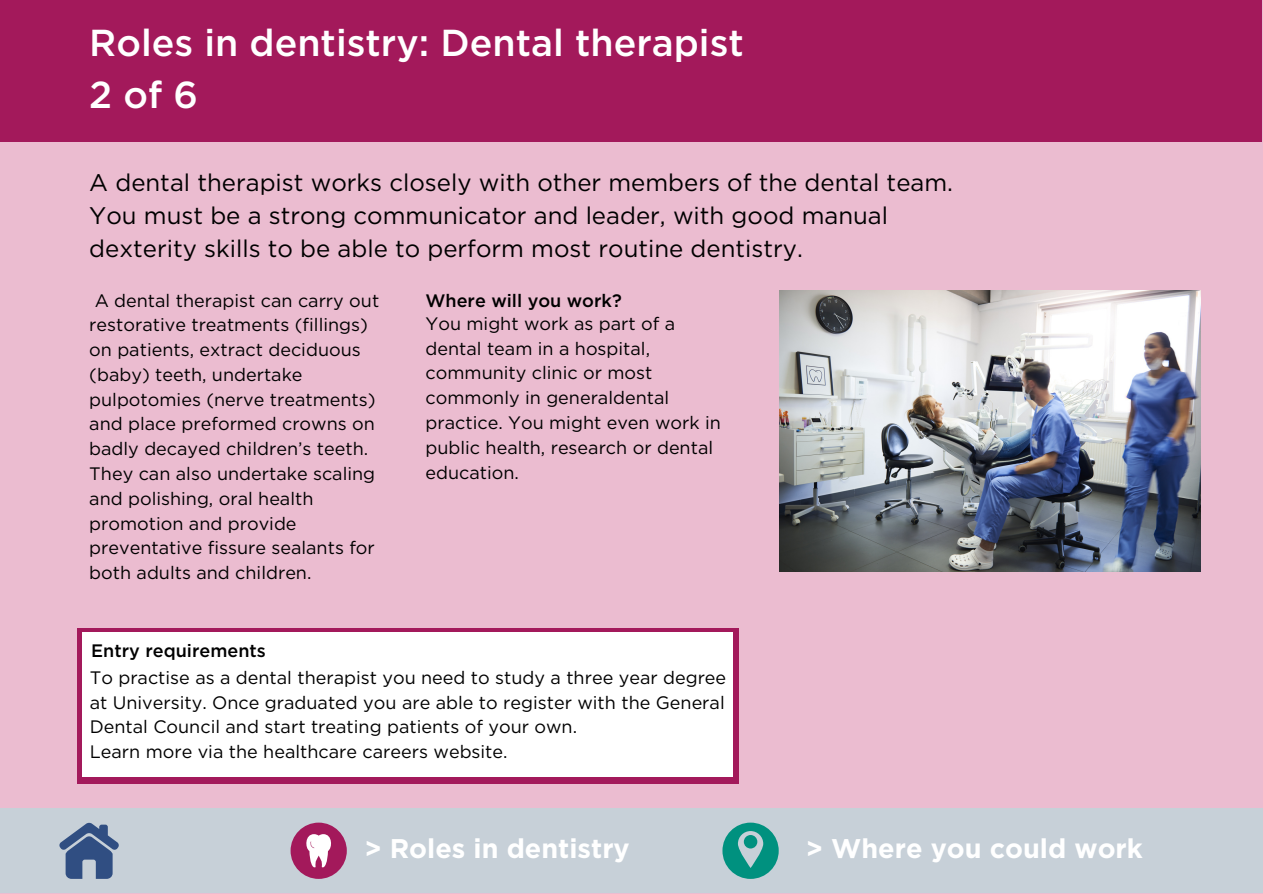
<style>
.page{position:relative;width:1263px;height:894px;background:#fff}
.page>*{position:absolute;margin:0;border:0;box-sizing:border-box;transform-origin:0 0}
.t1{font:500 37.5px "Gotham";color:#fff}
.t2{font:700 27px "Gotham";color:#fff}
.t3{font:24px/32.5px "Gotham";color:#000}
.t4{font:18px/24.8px "Gotham";color:#000}
.t5{font:500 18px "Gotham";color:#000}
</style>
<div class="page">
<div style="left:0;top:0;width:1263px;height:893px;background:#ebbcd0"></div>
<div style="left:0;top:808px;width:1263px;height:84px;background:#c7d0d8"></div>
<svg style="left:59px;top:822px;width:60px;height:56px"></svg>
<div style="left:291px;top:822px;width:56px;height:56px;background:#a3195b;border-radius:50%"></div>
<svg style="left:306px;top:834px;width:25px;height:34px"></svg>
<svg style="left:722px;top:822px;width:57px;height:56px"></svg>
<div style="left:0;top:0;width:1262px;height:142px;background:#a3195b"></div>
<div style="left:78px;top:627px;width:661px;height:156px;background:#a3195b"></div>
<div style="left:83px;top:632px;width:650px;height:144px;background:#fff"></div>
<img style="left:779px;top:290px;width:422px;height:281px">
<p class="t1" style="left:89px;top:26px;width:656px">Roles in dentistry: Dental therapist</p>
<p class="t1" style="left:89px;top:78px;width:110px">2of6</p>
<p class="t3" style="left:89px;top:168px;width:865px">A dental therapist works closely with other members of the dental team.<br>You must be a strong communicator and leader, with good manual dexterity skills to be able to perform most routine dentistry.</p>
<p class="t4" style="left:89px;top:289px;width:291px">A dental therapist can carry out restorative treatments (fillings) on patients, extract deciduous (baby) teeth, undertake pulpotomies (nerve treatments) and place preformed crowns on badly decayed children’s teeth.<br>They can also undertake scaling and polishing, oral health promotion and provide preventative fissure sealants for both adults and children.</p>
<p class="t5" style="left:91px;top:642px;width:176px">Entry requirements</p>
<p class="t5" style="left:425px;top:292px;width:198px">Where will you work?</p>
<p class="t4" style="left:425px;top:312px;width:297px">You might work as part of a dental team in a hospital, community clinic or most commonly in generaldental practice. You might even work in public health, research or dental education.</p>
<p class="t4" style="left:90px;top:666px;width:638px;text-align:justify">To practise as a dental therapist you need to study a three year degree at University. Once graduated you are able to register with the General Dental Council and start treating patients of your own.</p>
<p class="t4" style="left:90px;top:740px;width:419px">Learn more via the healthcare careers website.</p>
<p class="t2" style="left:364px;top:836px;width:267px">&gt; Roles in dentistry</p>
<p class="t2" style="left:806px;top:836px;width:339px">&gt; Where you could work</p>
</div>
